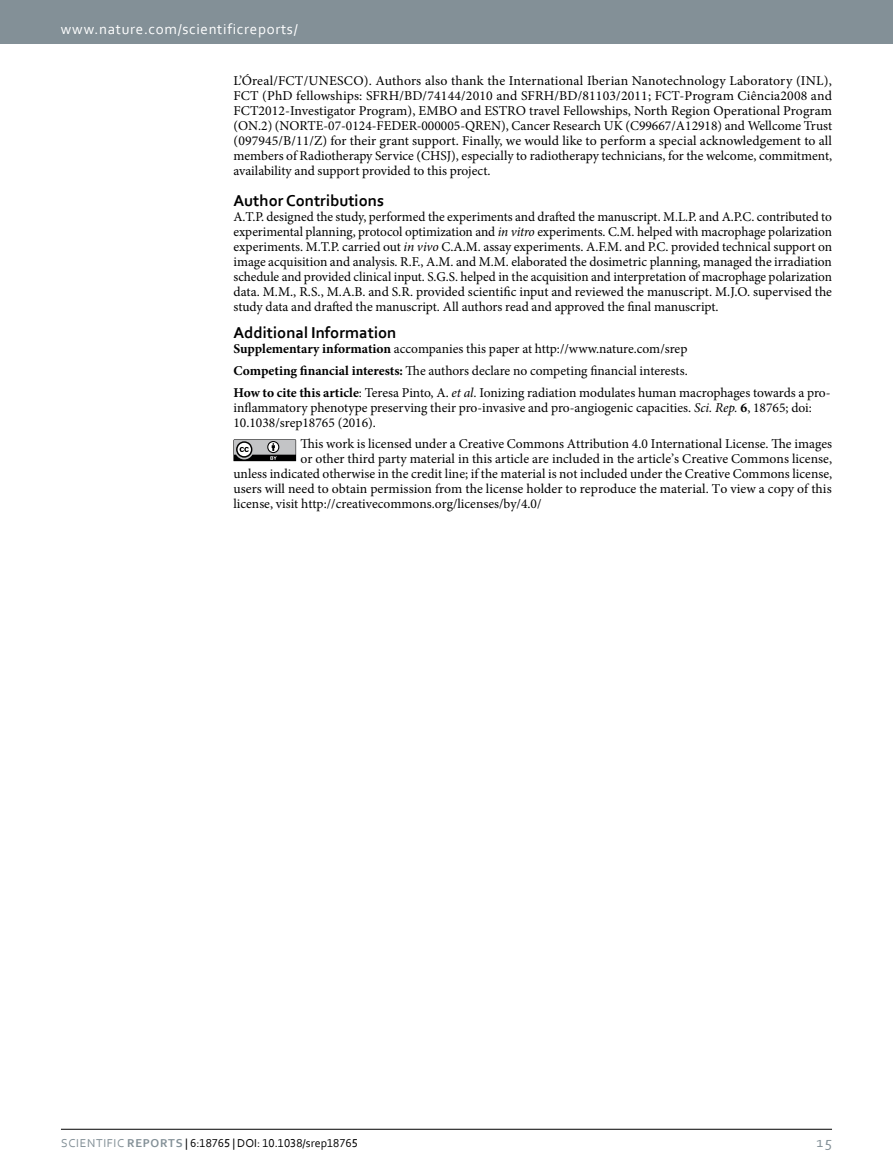
<style>
.page{position:relative;width:893px;height:1174px;background:#fff}
.page>*{position:absolute;margin:0;border:0;box-sizing:border-box;transform-origin:0 0}
.t1{font:700 16.5px "Kvgjdr Corbel";color:#000}
.t2{font:15px "Hnnlkg Corbel";letter-spacing:.045em;color:#fff}
.t3{font:15px "Rvcnpl Corbel";color:#839097}
.t4{font:13.5px/15px "Brxtgc Minion Pro";color:#000;text-align:justify}
.t5{font:12px "Rsxttn Bpypwl Vpfbrs Fpwqxm Wjxpmb Jwyvts Corbel";color:#000}
.s1{font-family:"Wkxncs Minion Pro";font-style:italic}
.s2{font-family:"Hrnffv Minion Pro";font-weight:700}
.s3{font-family:"Xhdttl Corbel";color:#839097}
.s4{font-family:"Tntjlt Corbel";font-weight:700;color:#839097}
</style>
<div class="page">
<div style="left:0;top:0;width:893px;height:43px;background:#839097"></div>
<hr style="left:61px;top:1129px;width:771px;height:1px;background:#000">
<svg style="left:233px;top:439px;width:63px;height:22px"></svg>
<p class="t2" style="left:61px;top:19px;width:238px">www.nature.com/scientificreports/</p>
<p class="t4" style="left:233px;top:73px;width:600px">L’Óreal/FCT/UNESCO). Authors also thank the International Iberian Nanotechnology Laboratory (INL), FCT (PhD fellowships: SFRH/BD/74144/2010 and SFRH/BD/81103/2011; FCT-Program Ciência2008 and FCT2012-Investigator Program), EMBO and ESTRO travel Fellowships, North Region Operational Program (ON.2) (NORTE-07-0124-FEDER-000005-QREN), Cancer Research UK (C99667/A12918) and Wellcome Trust (097945/B/11/Z) for their grant support. Finally, we would like to perform a special acknowledgement to all members of Radiotherapy Service (CHSJ), especially to radiotherapy technicians, for the welcome, commitment, availability and support provided to this project.</p>
<p class="t1" style="left:233px;top:190px;width:152px">Author Contributions</p>
<p class="t4" style="left:233px;top:209px;width:600px">A.T.P. designed the study, performed the experiments and drafted the manuscript. M.L.P. and A.P.C. contributed to experimental planning, protocol optimization and <span class="s1">in vitro</span> experiments. C.M. helped with macrophage polarization experiments. M.T.P. carried out <span class="s1">in vivo</span> C.A.M. assay experiments. A.F.M. and P.C. provided technical support on image acquisition and analysis. R.F., A.M. and M.M. elaborated the dosimetric planning, managed the irradiation schedule and provided clinical input. S.G.S. helped in the acquisition and interpretation of macrophage polarization data. M.M., R.S., M.A.B. and S.R. provided scientific input and reviewed the manuscript. M.J.O. supervised the study data and drafted the manuscript. All authors read and approved the final manuscript.</p>
<p class="t1" style="left:233px;top:322px;width:164px">Additional Information</p>
<p class="t4" style="left:233px;top:338px;width:599px;line-height:21.8px;text-align:left"><span class="s2">Supplementary information</span> accompanies this paper at http://www.nature.com/srep<br><span class="s2">Competing financial interests:</span> The authors declare no competing financial interests.<br><span class="s2">How to cite this article</span>: Teresa Pinto, A. <span class="s1">et al.</span> Ionizing radiation modulates human macrophages towards a pro-</p>
<p class="t4" style="left:233px;top:400px;width:580px">inflammatory phenotype preserving their pro-invasive and pro-angiogenic capacities. <span class="s1">Sci. Rep.</span> <span class="s2">6</span>, 18765; doi:<br>10.1038/srep18765 (2016).</p>
<p class="t4" style="left:300px;top:437px;width:533px">This work is licensed under a Creative Commons Attribution 4.0 International License. The images</p>
<p class="t4" style="left:300px;top:452px;width:533px">or other third party material in this article are included in the article’s Creative Commons license,</p>
<p class="t4" style="left:233px;top:467px;width:600px">unless indicated otherwise in the credit line; if the material is not included under the Creative Commons license,</p>
<p class="t4" style="left:233px;top:482px;width:600px">users will need to obtain permission from the license holder to reproduce the material. To view a copy of this</p>
<p class="t4" style="left:233px;top:497px;width:310px">license, visit http://creativecommons.org/licenses/by/4.0/</p>
<p class="t5" style="left:61px;top:1135px;width:298px"><span class="s3">SCIENTIFIC</span> <span class="s4">REPORTS</span> | 6:18765 | DOI: 10.1038/srep18765</p>
<p class="t3" style="left:817px;top:1132px;width:17px">15</p>
</div>
